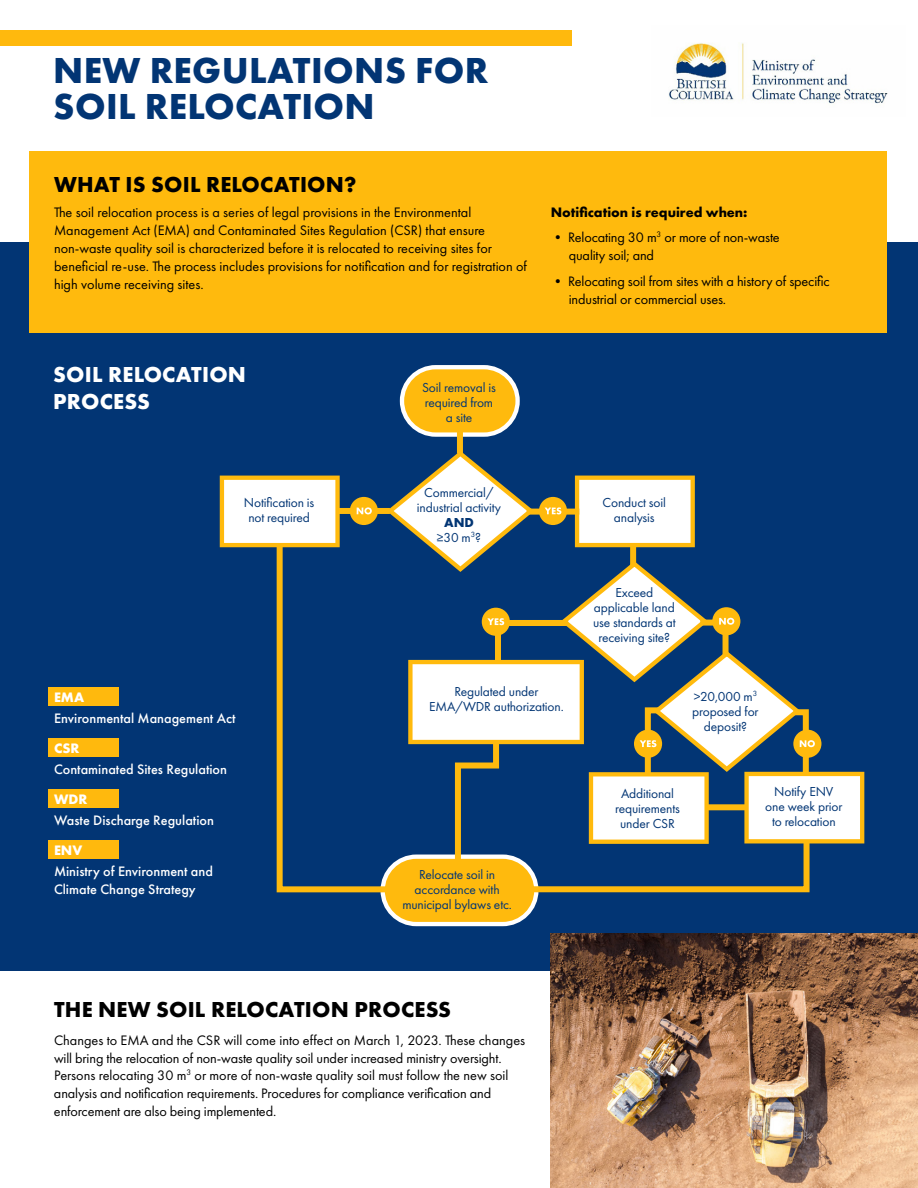
<style>
.page{position:relative;width:918px;height:1188px;background:#fff}
.page>*{position:absolute;margin:0;border:0;box-sizing:border-box;transform-origin:0 0}
.t1{font:700 37.5px/36px "Futura PT";letter-spacing:.01em;color:#023574}
.t2{font:700 22.5px "Futura PT";letter-spacing:.01em;color:#000}
.t3{font:700 22.5px/27px "Futura PT";letter-spacing:.01em;color:#fff}
.t4{font:14.25px/18px "Futura PT";color:#000}
.t5{font:500 14.25px/18px "Futura PT";color:#fff}
.t6{font:700 14.25px "Futura PT";color:#000}
.t7{font:700 14.25px "Futura PT";color:#fff}
.t8{font:13.5px/15px "Futura PT";letter-spacing:-.01em;color:#023574;text-align:center}
.s1{font-weight:700}
</style>
<div class="page">
<div style="left:0;top:242px;width:918px;height:729px;background:#023574"></div>
<svg style="left:400px;top:365px;width:120px;height:72px"></svg>
<svg style="left:220px;top:476px;width:120px;height:71px"></svg>
<svg style="left:381px;top:895px;width:158px;height:31px"></svg>
<div style="left:457px;top:428px;width:6px;height:26px;background:#ffba0d"></div>
<div style="left:338px;top:508px;width:52px;height:6px;background:#ffba0d"></div>
<div style="left:350px;top:497px;width:28px;height:28px;background:#ffba0d;border-radius:50%"></div>
<svg style="left:357px;top:507px;width:15px;height:7px"></svg>
<svg style="left:274px;top:539px;width:536px;height:356px"></svg>
<svg style="left:387px;top:453px;width:477px;height:391px"></svg>
<div style="left:29px;top:151px;width:858px;height:182px;background:#ffba0d"></div>
<div style="left:0;top:30px;width:571px;height:15px;background:#ffb90d"></div>
<img style="left:668px;top:43px;width:220px;height:61px">
<div style="left:49px;top:687px;width:70px;height:19px;background:#ffb90d"></div>
<div style="left:49px;top:738px;width:70px;height:19px;background:#ffb90d"></div>
<div style="left:49px;top:789px;width:70px;height:18px;background:#ffb90d"></div>
<div style="left:49px;top:840px;width:70px;height:18px;background:#ffb90d"></div>
<img style="left:551px;top:933px;width:367px;height:255px">
<h1 class="t1" style="left:53px;top:51px;width:436px">NEW REGULATIONS FOR<br>SOIL RELOCATION</h1>
<h2 class="t2" style="left:54px;top:170px;width:304px">WHAT IS SOIL RELOCATION?</h2>
<p class="t4" style="left:54px;top:204px;width:475px">The soil relocation process is a series of legal provisions in the Environmental Management Act (EMA) and Contaminated Sites Regulation (CSR) that ensure non-waste quality soil is characterized before it is relocated to receiving sites for beneficial re-use. The process includes provisions for notification and for registration of high volume receiving sites.</p>
<p class="t6" style="left:551px;top:203px;width:198px">Notification is required when:</p>
<p class="t4" style="left:569px;top:228px;width:212px;text-indent:-18px">• Relocating 30 m<sup>3</sup> or more of non-waste quality soil; and</p>
<p class="t4" style="left:569px;top:272px;width:263px;text-indent:-18px">• Relocating soil from sites with a history of specific industrial or commercial uses.</p>
<h2 class="t3" style="left:53px;top:361px;width:194px">SOIL RELOCATION<br>PROCESS</h2>
<p class="t8" style="left:422px;top:379px;width:75px">Soil removal is required from a site</p>
<p class="t8" style="left:417px;top:484px;width:86px">Commercial/ industrial activity</p>
<p class="t8" style="left:437px;top:514px;width:46px"><span class="s1">AND </span>≥30 m<sup>3</sup>?</p>
<p class="t8" style="left:244px;top:495px;width:72px">Notification is not required</p>
<p class="t8" style="left:603px;top:495px;width:65px">Conduct soil analysis</p>
<p class="t7" style="left:54px;top:688px;width:32px">EMA</p>
<p class="t5" style="left:54px;top:709px;width:183px">Environmental Management Act</p>
<p class="t7" style="left:54px;top:739px;width:27px">CSR</p>
<p class="t5" style="left:54px;top:760px;width:175px">Contaminated Sites Regulation</p>
<p class="t7" style="left:54px;top:790px;width:35px">WDR</p>
<p class="t5" style="left:54px;top:811px;width:161px">Waste Discharge Regulation</p>
<p class="t7" style="left:54px;top:841px;width:30px">ENV</p>
<p class="t5" style="left:54px;top:862px;width:160px">Ministry of Environment and<br>Climate Change Strategy</p>
<p class="t8" style="left:429px;top:684px;width:136px">Regulated under<br>EMA/WDR authorization.</p>
<p class="t8" style="left:402px;top:866px;width:111px">Relocate soil in accordance with municipal bylaws etc.</p>
<p class="t8" style="left:593px;top:585px;width:84px">Exceed applicable land use standards at receiving site?</p>
<p class="t8" style="left:692px;top:689px;width:68px">&gt;20,000 m<sup>3 </sup>proposed for deposit?</p>
<p class="t8" style="left:615px;top:785px;width:66px">Additional requirements under CSR</p>
<p class="t8" style="left:765px;top:784px;width:79px">Notify ENV one week prior to relocation</p>
<h2 class="t2" style="left:54px;top:995px;width:398px">THE NEW SOIL RELOCATION PROCESS</h2>
<p class="t4" style="left:54px;top:1031px;width:473px">Changes to EMA and the CSR will come into effect on March 1, 2023. These changes will bring the relocation of non-waste quality soil under increased ministry oversight.<br>Persons relocating 30 m<sup>3</sup> or more of non-waste quality soil must follow the new soil analysis and notification requirements. Procedures for compliance verification and enforcement are also being implemented.</p>
</div>
